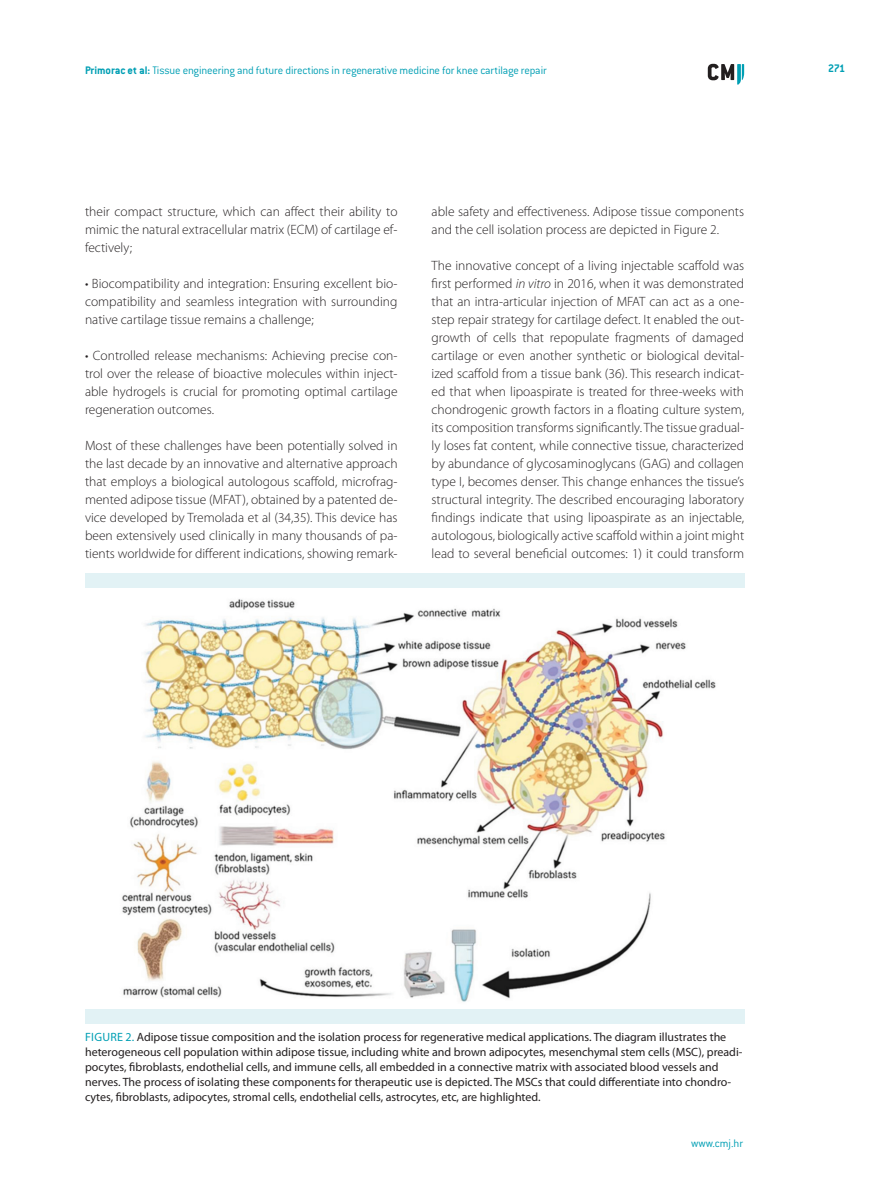
<style>
.page{position:relative;width:893px;height:1191px;background:#fff}
.page>*{position:absolute;margin:0;border:0;box-sizing:border-box;transform-origin:0 0}
.t1{font:300 13.5px/18px "Myriad Pro";color:#231f20;text-align:justify}
.t2{font:12px/15px "Myriad Pro";color:#231f20}
.t3{font:300 12px "ITC Conduit LTCE";letter-spacing:-.015em;color:#009fb4}
.t4{font:12px "Myriad Pro";color:#009fb4}
.t5{font:700 12px "ITC Conduit LTCE";color:#009fb4}
.s1{font-weight:700}
.s2{font-style:italic}
.s3{color:#009fb4}
</style>
<div class="page">
<svg style="left:708px;top:64px;width:36px;height:21px"></svg>
<img style="left:122px;top:599px;width:594px;height:403px">
<div style="left:85px;top:1008px;width:659px;height:15px;background:#e2f2f5"></div>
<div style="left:85px;top:573px;width:659px;height:14px;background:#e2f2f5"></div>
<p class="t3" style="left:85px;top:63px;width:463px"><span class="s1">Primorac et al:</span> Tissue engineering and future directions in regenerative medicine for knee cartilage repair</p>
<p class="t5" style="left:828px;top:61px;width:19px">271</p>
<p class="t1" style="left:85px;top:202px;width:314px">their compact structure, which can affect their ability to mimic the natural extracellular matrix (ECM) of cartilage ef&shy;fectively;</p>
<p class="t1" style="left:85px;top:274px;width:314px">• Biocompatibility and integration: Ensuring excellent bio&shy;compatibility and seamless integration with surrounding native cartilage tissue remains a challenge;</p>
<p class="t1" style="left:85px;top:346px;width:314px">• Controlled release mechanisms: Achieving precise con&shy;trol over the release of bioactive molecules within inject&shy;able hydrogels is crucial for promoting optimal cartilage regeneration outcomes.</p>
<p class="t1" style="left:85px;top:436px;width:314px">Most of these challenges have been potentially solved in the last decade by an innovative and alternative approach that employs a biological autologous scaffold, microfrag&shy;mented adipose tissue (MFAT), obtained by a patented de&shy;vice developed by Tremolada et al (34,35). This device has been extensively used clinically in many thousands of pa&shy;tients worldwide for different indications, showing remark-</p>
<p class="t1" style="left:432px;top:202px;width:314px">able safety and effectiveness. Adipose tissue components and the cell isolation process are depicted in Figure 2.</p>
<p class="t1" style="left:432px;top:256px;width:314px">The innovative concept of a living injectable scaffold was first performed <span class="s2">in vitro</span> in 2016, when it was demonstrated that an intra-articular injection of MFAT can act as a one&shy;step repair strategy for cartilage defect. It enabled the out&shy;growth of cells that repopulate fragments of damaged cartilage or even another synthetic or biological devital&shy;ized scaffold from a tissue bank (36). This research indicat&shy;ed that when lipoaspirate is treated for three-weeks with chondrogenic growth factors in a floating culture system, its composition transforms significantly. The tissue gradual&shy;ly loses fat content, while connective tissue, characterized by abundance of glycosaminoglycans (GAG) and collagen type I, becomes denser. This change enhances the tissue’s structural integrity. The described encouraging laboratory findings indicate that using lipoaspirate as an injectable, autologous, biologically active scaffold within a joint might lead to several beneficial outcomes: 1) it could transform</p>
<p class="t2" style="left:85px;top:1029px;width:659px;text-indent:41px"><span class="s3">2.</span> Adipose tissue composition and the isolation process for regenerative medical applications. The diagram illustrates the heterogeneous cell population within adipose tissue, including white and brown adipocytes, mesenchymal stem cells (MSC), preadi&shy;pocytes, fibroblasts, endothelial cells, and immune cells, all embedded in a connective matrix with associated blood vessels and nerves. The process of isolating these components for therapeutic use is depicted. The MSCs that could differentiate into chondro&shy;cytes, fibroblasts, adipocytes, stromal cells, endothelial cells, astrocytes, etc, are highlighted.</p>
<p class="t4" style="left:85px;top:1029px;width:14px">Figure</p>
<p class="t3" style="left:691px;top:1136px;width:54px">www.cmj.hr</p>
</div>
